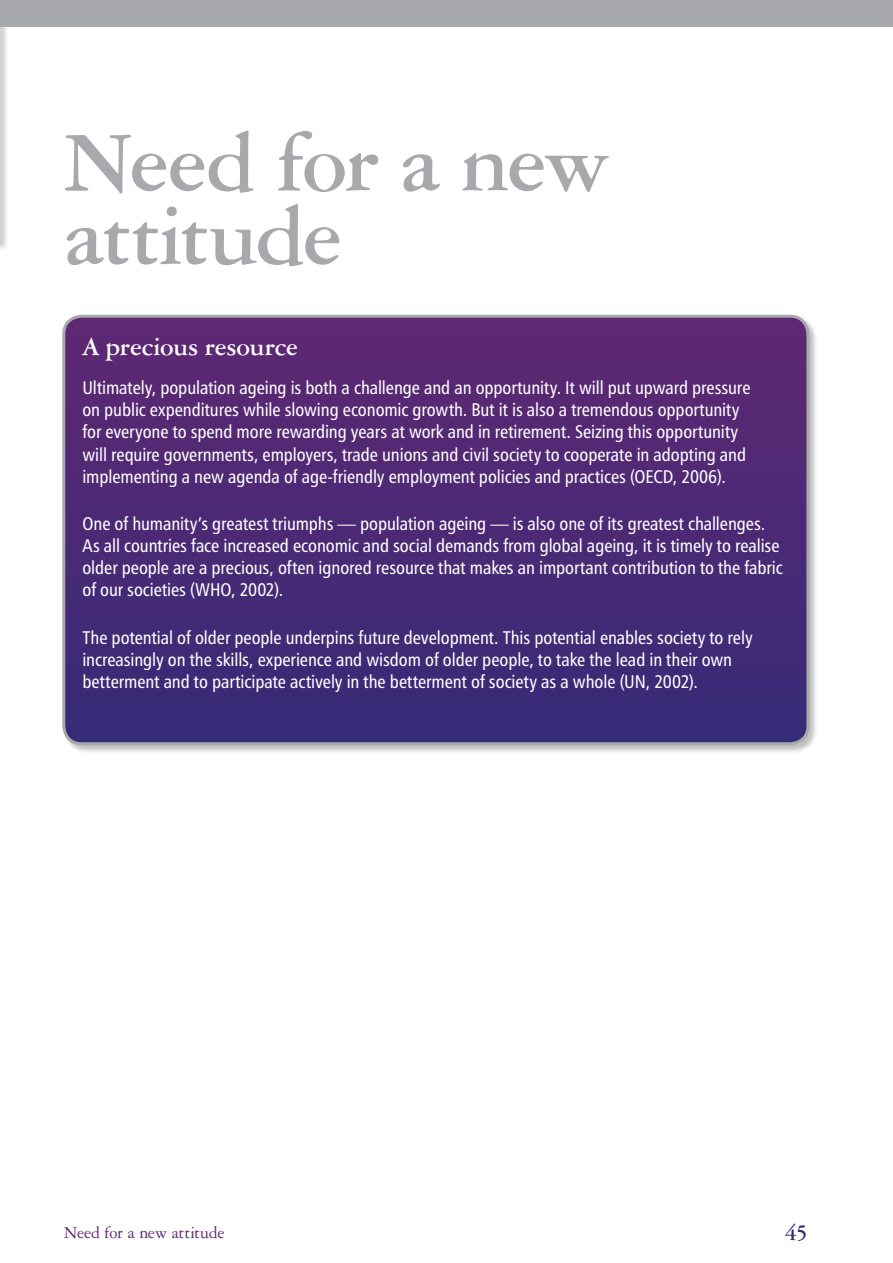
<style>
.page{position:relative;width:893px;height:1263px;background:#fff}
.page>*{position:absolute;margin:0;border:0;box-sizing:border-box;transform-origin:0 0}
.intro_H1{font:700 90px/73.5px "American Garamond BT";letter-spacing:-.025em;color:#a7a9ac}
.Heading_2{font:700 27px "American Garamond BT";letter-spacing:-.01em;color:#fff}
.t1{font:700 24px "American Garamond BT";color:#2d2b78}
.intro_-_normal{font:18.3px/22px "Humanist 777 BT Roman Condensed B";letter-spacing:-.005em;color:#fff}
.t2{font:18px "American Garamond BT";letter-spacing:-.01em;color:#5f2872}
</style>
<div class="page">
<div style="left:0;top:0;width:9px;height:251px;background:#000;opacity:.75"></div>
<img style="left:0;top:27px;width:1px;height:215px">
<div style="left:0;top:0;width:893px;height:27px;background:#a7a9ac"></div>
<div style="left:62px;top:315px;width:756px;height:439px;background:#000;opacity:.25"></div>
<svg style="left:64px;top:316px;width:744px;height:428px;background:#4b2975"></svg>
<div style="left:62px;top:315px;width:747px;height:430px;border:3px solid #a7a9ac;border-radius:18px"></div>
<p class="intro_H1" style="left:64px;top:123px;width:546px">Need for a new attitude</p>
<p class="Heading_2" style="left:82px;top:330px;width:217px">A precious resource</p>
<p class="intro_-_normal" style="left:82px;top:377px;width:670px">Ultimately, population ageing is both a challenge and an opportunity. It will put upward pressure on public expenditures while slowing economic growth. But it is also a tremendous opportunity for everyone to spend more rewarding years at work and in retirement. Seizing this opportunity will require governments, employers, trade unions and civil society to cooperate in adopting and implementing a new agenda of age-friendly employment policies and practices (OECD, 2006).</p>
<p class="intro_-_normal" style="left:82px;top:512px;width:702px">One of humanity’s greatest triumphs — population ageing — is also one of its greatest challenges.<br>As all countries face increased economic and social demands from global ageing, it is timely to realise older people are a precious, often ignored resource that makes an important contribution to the fabric of our societies (WHO, 2002).</p>
<p class="intro_-_normal" style="left:82px;top:626px;width:672px">The potential of older people underpins future development. This potential enables society to rely increasingly on the skills, experience and wisdom of older people, to take the lead in their own betterment and to participate actively in the betterment of society as a whole (UN, 2002).</p>
<p class="t2" style="left:64px;top:1222px;width:162px">Need for a new attitude</p>
<p class="t1" style="left:785px;top:1218px;width:25px">45</p>
</div>
